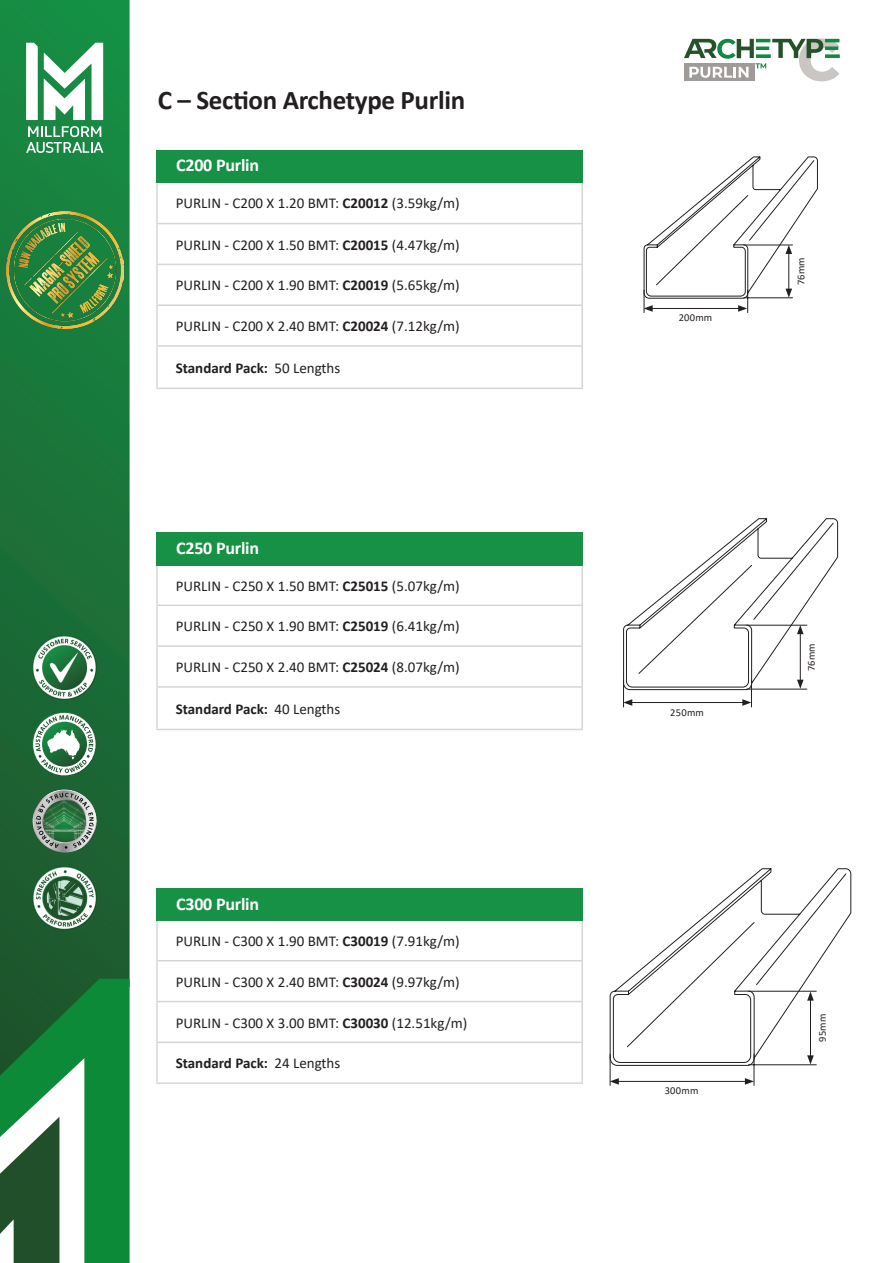
<style>
.page{position:relative;width:893px;height:1263px;background:#fff}
.page>*{position:absolute;margin:0;border:0;box-sizing:border-box;transform-origin:0 0}
.t1{font:700 27px "Calibri";letter-spacing:-.01em;color:#231f20}
.t2{font:700 18px "Calibri";letter-spacing:-.01em;color:#fff}
.t3{font:15px "Calibri";color:#231f20}
.t4{font:700 15px "Calibri";color:#231f20}
.t5{font:10.5px "Calibri";letter-spacing:.015em;color:#231f20}
.s1{font-weight:700}
.s2{font-weight:400}
</style>
<div class="page">
<svg style="left:0;top:0;width:130px;height:979px;background:#1b743a"></svg>
<svg style="left:0;top:979px;width:130px;height:284px"></svg>
<svg style="left:26px;top:126px;width:77px;height:27px"></svg>
<svg style="left:26px;top:43px;width:12px;height:77px"></svg>
<svg style="left:44px;top:43px;width:59px;height:77px"></svg>
<img style="left:31px;top:633px;width:67px;height:68px">
<img style="left:31px;top:864px;width:67px;height:68px">
<img style="left:31px;top:787px;width:67px;height:68px">
<svg style="left:32px;top:712px;width:65px;height:64px"></svg>
<img style="left:7px;top:212px;width:117px;height:117px">
<hr style="left:156px;top:306px;width:2px;height:39px;background:#d5d6d8">
<hr style="left:581px;top:306px;width:2px;height:39px;background:#d5d6d8">
<hr style="left:156px;top:347px;width:2px;height:41px;background:#d5d6d8">
<hr style="left:581px;top:347px;width:2px;height:41px;background:#d5d6d8">
<hr style="left:156px;top:388px;width:427px;height:1px;background:#d5d6d8">
<hr style="left:156px;top:181px;width:427px;height:1px;background:#d5d6d8">
<hr style="left:156px;top:182px;width:2px;height:41px;background:#d5d6d8">
<hr style="left:581px;top:182px;width:2px;height:41px;background:#d5d6d8">
<hr style="left:156px;top:223px;width:427px;height:1px;background:#d5d6d8">
<hr style="left:156px;top:224px;width:2px;height:40px;background:#d5d6d8">
<hr style="left:581px;top:224px;width:2px;height:40px;background:#d5d6d8">
<hr style="left:156px;top:264px;width:427px;height:1px;background:#d5d6d8">
<hr style="left:156px;top:265px;width:2px;height:39px;background:#d5d6d8">
<hr style="left:581px;top:265px;width:2px;height:39px;background:#d5d6d8">
<hr style="left:156px;top:304px;width:427px;height:2px;background:#d5d6d8">
<hr style="left:156px;top:345px;width:427px;height:2px;background:#d5d6d8">
<div style="left:156px;top:150px;width:426px;height:33px;background:#169145"></div>
<hr style="left:156px;top:1043px;width:2px;height:39px;background:#d5d6d8">
<hr style="left:581px;top:1043px;width:2px;height:39px;background:#d5d6d8">
<hr style="left:156px;top:1082px;width:427px;height:2px;background:#d5d6d8">
<hr style="left:156px;top:919px;width:427px;height:2px;background:#d5d6d8">
<hr style="left:156px;top:921px;width:2px;height:39px;background:#d5d6d8">
<hr style="left:581px;top:921px;width:2px;height:39px;background:#d5d6d8">
<hr style="left:156px;top:960px;width:427px;height:1px;background:#d5d6d8">
<hr style="left:156px;top:961px;width:2px;height:40px;background:#d5d6d8">
<hr style="left:581px;top:961px;width:2px;height:40px;background:#d5d6d8">
<hr style="left:156px;top:1001px;width:427px;height:1px;background:#d5d6d8">
<hr style="left:156px;top:1002px;width:2px;height:39px;background:#d5d6d8">
<hr style="left:581px;top:1002px;width:2px;height:39px;background:#d5d6d8">
<hr style="left:156px;top:1041px;width:427px;height:2px;background:#d5d6d8">
<div style="left:156px;top:888px;width:426px;height:32px;background:#169145"></div>
<hr style="left:156px;top:688px;width:2px;height:41px;background:#d5d6d8">
<hr style="left:581px;top:688px;width:2px;height:41px;background:#d5d6d8">
<hr style="left:156px;top:729px;width:427px;height:1px;background:#d5d6d8">
<hr style="left:156px;top:564px;width:427px;height:1px;background:#d5d6d8">
<hr style="left:156px;top:565px;width:2px;height:40px;background:#d5d6d8">
<hr style="left:581px;top:565px;width:2px;height:40px;background:#d5d6d8">
<hr style="left:156px;top:605px;width:427px;height:1px;background:#d5d6d8">
<hr style="left:156px;top:606px;width:2px;height:39px;background:#d5d6d8">
<hr style="left:581px;top:606px;width:2px;height:39px;background:#d5d6d8">
<hr style="left:156px;top:645px;width:427px;height:2px;background:#d5d6d8">
<hr style="left:156px;top:647px;width:2px;height:39px;background:#d5d6d8">
<hr style="left:581px;top:647px;width:2px;height:39px;background:#d5d6d8">
<hr style="left:156px;top:686px;width:427px;height:2px;background:#d5d6d8">
<div style="left:156px;top:532px;width:426px;height:33px;background:#169145"></div>
<svg style="left:610px;top:868px;width:241px;height:198px"></svg>
<hr style="left:748px;top:991px;width:68px;height:1px;background:#231f20">
<hr style="left:748px;top:1064px;width:68px;height:1px;background:#231f20">
<hr style="left:610px;top:1054px;width:1px;height:31px;background:#231f20">
<hr style="left:754px;top:1054px;width:1px;height:31px;background:#231f20">
<svg style="left:684px;top:39px;width:155px;height:42px"></svg>
<hr style="left:810px;top:998px;width:1px;height:60px;background:#231f20">
<svg style="left:807px;top:991px;width:7px;height:10px"></svg>
<svg style="left:807px;top:1055px;width:7px;height:9px"></svg>
<svg style="left:644px;top:156px;width:174px;height:157px"></svg>
<svg style="left:623px;top:518px;width:215px;height:189px"></svg>
<hr style="left:616px;top:1081px;width:131px;height:1px;background:#231f20">
<svg style="left:745px;top:1078px;width:9px;height:7px"></svg>
<svg style="left:610px;top:1078px;width:9px;height:7px"></svg>
<p class="t1" style="left:158px;top:81px;width:309px">C – Section Archetype Purlin</p>
<p class="t2" style="left:176px;top:152px;width:84px">C200 Purlin</p>
<p class="t3" style="left:176px;top:193px;width:285px">PURLIN - C200 X 1.20 BMT: <span class="s1">C20012</span> (3.59kg/m)</p>
<p class="t3" style="left:176px;top:234px;width:285px">PURLIN - C200 X 1.50 BMT: <span class="s1">C20015</span> (4.47kg/m)</p>
<p class="t3" style="left:176px;top:275px;width:285px">PURLIN - C200 X 1.90 BMT: <span class="s1">C20019</span> (5.65kg/m)</p>
<p class="t3" style="left:176px;top:316px;width:285px">PURLIN - C200 X 2.40 BMT: <span class="s1">C20024</span> (7.12kg/m)</p>
<p class="t4" style="left:176px;top:357px;width:166px">Standard Pack: <span class="s2">50 Lengths</span></p>
<p class="t2" style="left:176px;top:536px;width:84px">C250 Purlin</p>
<p class="t3" style="left:176px;top:575px;width:285px">PURLIN - C250 X 1.50 BMT: <span class="s1">C25015</span> (5.07kg/m)</p>
<p class="t3" style="left:176px;top:616px;width:285px">PURLIN - C250 X 1.90 BMT: <span class="s1">C25019</span> (6.41kg/m)</p>
<p class="t3" style="left:176px;top:657px;width:285px">PURLIN - C250 X 2.40 BMT: <span class="s1">C25024</span> (8.07kg/m)</p>
<p class="t4" style="left:176px;top:698px;width:166px">Standard Pack: <span class="s2">40 Lengths</span></p>
<p class="t2" style="left:176px;top:891px;width:84px">C300 Purlin</p>
<p class="t3" style="left:176px;top:930px;width:285px">PURLIN - C300 X 1.90 BMT: <span class="s1">C30019</span> (7.91kg/m)</p>
<p class="t3" style="left:176px;top:971px;width:285px">PURLIN - C300 X 2.40 BMT: <span class="s1">C30024</span> (9.97kg/m)</p>
<p class="t3" style="left:176px;top:1012px;width:293px">PURLIN - C300 X 3.00 BMT: <span class="s1">C30030</span> (12.51kg/m)</p>
<p class="t4" style="left:176px;top:1053px;width:166px">Standard Pack: <span class="s2">24 Lengths</span></p>
<p class="t5" style="left:679px;top:310px;width:35px">200mm</p>
<p class="t5" style="left:794px;top:285px;width:29px;rotate:-90deg">76mm</p>
<p class="t5" style="left:670px;top:705px;width:35px">250mm</p>
<p class="t5" style="left:804px;top:671px;width:29px;rotate:-90deg">76mm</p>
<p class="t5" style="left:665px;top:1083px;width:35px">300mm</p>
<p class="t5" style="left:815px;top:1042px;width:29px;rotate:-90deg">95mm</p>
</div>
